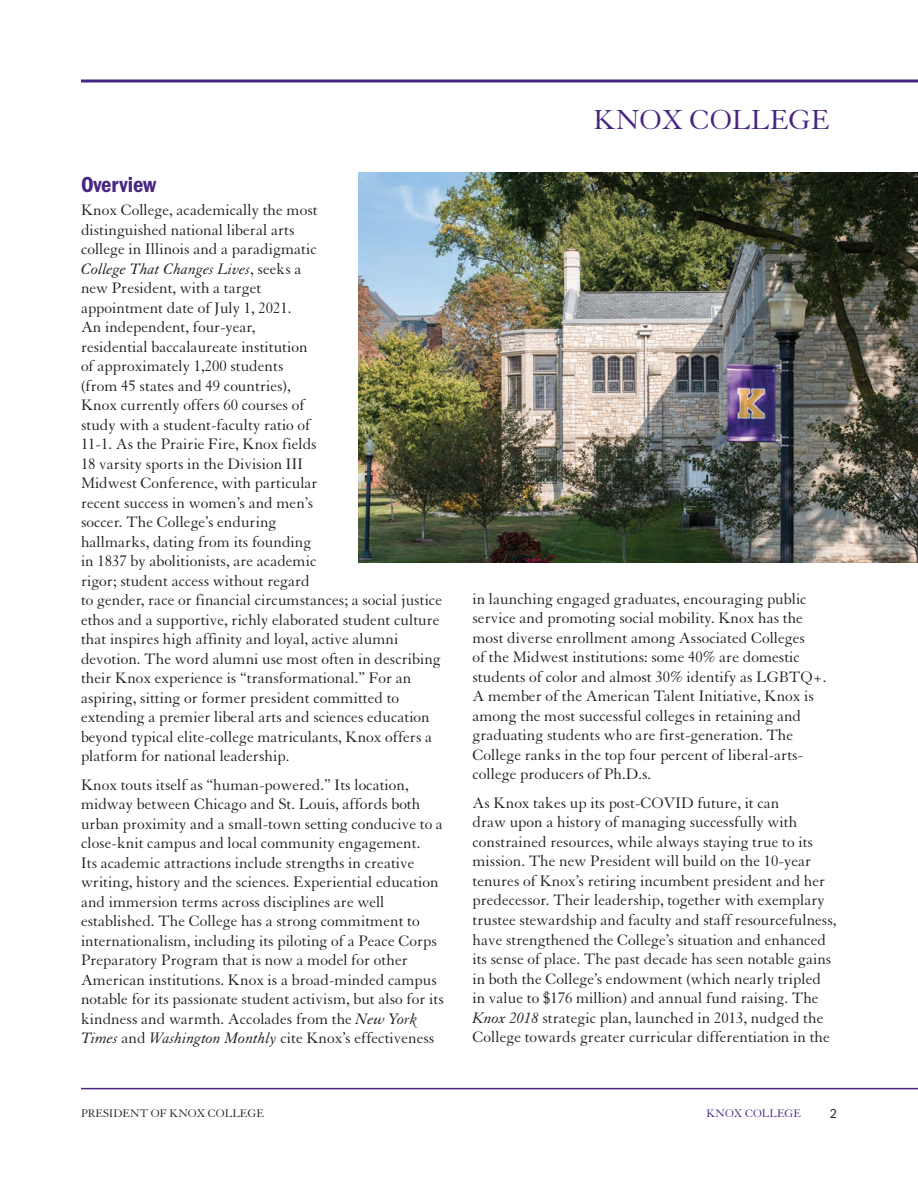
<style>
.page{position:relative;width:918px;height:1188px;background:#fff}
.page>*{position:absolute;margin:0;border:0;box-sizing:border-box;transform-origin:0 0}
.t1{font:30px "Granjon";color:#472683}
.t2{font:600 condensed 22.5px "Franklin Gothic";color:#472683}
.t3{font:16.5px/19.5px "Granjon";color:#231f20}
.t4{font:condensed 13.5px "Franklin Gothic";color:#231f20}
.t5{font:12px "Granjon";color:#231f20}
.t6{font:12px "Granjon";color:#472683}
.s1{font-style:italic}
</style>
<div class="page">
<hr style="left:81px;top:1088px;width:837px;height:1px;background:#472683">
<hr style="left:81px;top:80px;width:837px;height:2px;background:#472683">
<img style="left:358px;top:173px;width:560px;height:389px">
<h2 class="t2" style="left:81px;top:177px;width:77px">Overview</h2>
<p class="t3" style="left:81px;top:202px;width:363px">Knox College, academically the most<br>distinguished national liberal arts<br>college in Illinois and a paradigmatic<br><span class="s1">College That Changes Lives</span>, seeks a<br>new President, with a target<br>appointment date of July 1, 2021.<br>An independent, four-year,<br>residential baccalaureate institution<br>of approximately 1,200 students<br>(from 45 states and 49 countries),<br>Knox currently offers 60 courses of<br>study with a student-faculty ratio of<br>11-1. As the Prairie Fire, Knox fields<br>18 varsity sports in the Division III<br>Midwest Conference, with particular<br>recent success in women’s and men’s<br>soccer. The College’s enduring<br>hallmarks, dating from its founding<br>in 1837 by abolitionists, are academic<br>rigor; student access without regard<br>to gender, race or financial circumstances; a social justice ethos and a supportive, richly elaborated student culture that inspires high affinity and loyal, active alumni devotion. The word alumni use most often in describing their Knox experience is “transformational.” For an aspiring, sitting or former president committed to extending a premier liberal arts and sciences education beyond typical elite-college matriculants, Knox offers a platform for national leadership.</p>
<p class="t3" style="left:81px;top:776px;width:364px">Knox touts itself as “human-powered.” Its location, midway between Chicago and St. Louis, affords both urban proximity and a small-town setting conducive to a close-knit campus and local community engagement.<br>Its academic attractions include strengths in creative writing, history and the sciences. Experiential education and immersion terms across disciplines are well established. The College has a strong commitment to internationalism, including its piloting of a Peace Corps Preparatory Program that is now a model for other American institutions. Knox is a broad-minded campus notable for its passionate student activism, but also for its kindness and warmth. Accolades from the <span class="s1">New York Times</span> and <span class="s1">Washington Monthly</span> cite Knox’s effectiveness</p>
<h1 class="t1" style="left:594px;top:109px;width:238px">KNOX COLLEGE</h1>
<p class="t3" style="left:472px;top:591px;width:355px">in launching engaged graduates, encouraging public service and promoting social mobility. Knox has the most diverse enrollment among Associated Colleges<br>of the Midwest institutions: some 40% are domestic students of color and almost 30% identify as LGBTQ+.<br>A member of the American Talent Initiative, Knox is among the most successful colleges in retaining and graduating students who are first-generation. The College ranks in the top four percent of liberal-arts&shy;college producers of Ph.D.s.</p>
<p class="t3" style="left:472px;top:795px;width:366px">As Knox takes up its post-COVID future, it can<br>draw upon a history of managing successfully with constrained resources, while always staying true to its mission. The new President will build on the 10-year tenures of Knox’s retiring incumbent president and her predecessor. Their leadership, together with exemplary trustee stewardship and faculty and staff resourcefulness, have strengthened the College’s situation and enhanced its sense of place. The past decade has seen notable gains in both the College’s endowment (which nearly tripled in value to $176 million) and annual fund raising. The <span class="s1">Knox 2018</span> strategic plan, launched in 2013, nudged the College towards greater curricular differentiation in the</p>
<p class="t5" style="left:81px;top:1109px;width:184px">PRESIDENT OF KNOX COLLEGE</p>
<p class="t6" style="left:707px;top:1109px;width:96px">KNOX COLLEGE</p>
<p class="t4" style="left:830px;top:1109px;width:8px">2</p>
</div>
